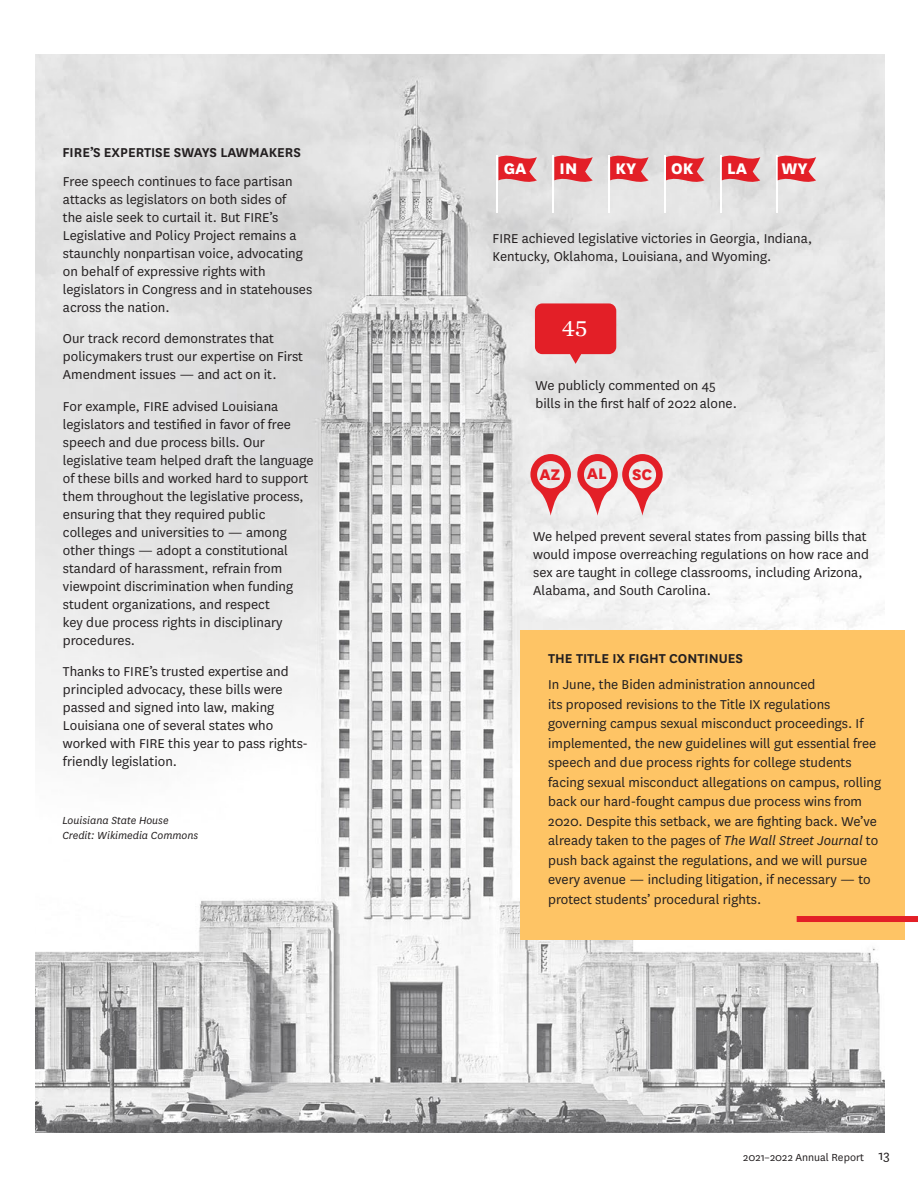
<style>
.page{position:relative;width:918px;height:1188px;background:#fff}
.page>*{position:absolute;margin:0;border:0;box-sizing:border-box;transform-origin:0 0}
.t1{font:24px "Chronicle Text G1";color:#fff}
.t2{font:800 18px "National";color:#fff}
.t3{font:800 18px "National";color:#e31f27}
.t4{font:15px/18px "National";color:#231f20}
.t5{font:600 15px "National";color:#231f20}
.t6{font:italic 12px/14.4px "National";color:#231f20}
.t7{font:12px "National";color:#231f20}
.s1{font-style:italic}
.s2{font-size:15px}
</style>
<div class="page">
<img style="left:35px;top:54px;width:849px;height:1078px">
<hr style="left:496px;top:155px;width:2px;height:58px;background:#fff">
<svg style="left:498px;top:152px;width:39px;height:34px"></svg>
<hr style="left:552px;top:155px;width:2px;height:58px;background:#fff">
<svg style="left:554px;top:152px;width:39px;height:34px"></svg>
<hr style="left:608px;top:155px;width:2px;height:58px;background:#fff">
<svg style="left:610px;top:152px;width:39px;height:34px"></svg>
<hr style="left:664px;top:155px;width:2px;height:58px;background:#fff">
<svg style="left:666px;top:152px;width:38px;height:34px"></svg>
<hr style="left:720px;top:155px;width:2px;height:58px;background:#fff">
<svg style="left:722px;top:152px;width:38px;height:34px"></svg>
<hr style="left:776px;top:155px;width:2px;height:58px;background:#fff">
<svg style="left:778px;top:152px;width:38px;height:34px"></svg>
<svg style="left:530px;top:454px;width:41px;height:62px;background:#e8a5a8"></svg>
<svg style="left:577px;top:454px;width:86px;height:62px"></svg>
<svg style="left:535px;top:303px;width:81px;height:61px;background:#e34046"></svg>
<div style="left:520px;top:631px;width:384px;height:309px;background:#fec465"></div>
<div style="left:797px;top:916px;width:121px;height:6px;background:#e31f27"></div>
<p class="t5" style="left:62px;top:142px;width:240px">FIRE’S EXPERTISE SWAYS LAWMAKERS</p>
<p class="t4" style="left:63px;top:172px;width:251px">Free speech continues to face partisan attacks as legislators on both sides of<br>the aisle seek to curtail it. But FIRE’s Legislative and Policy Project remains a staunchly nonpartisan voice, advocating on behalf of expressive rights with legislators in Congress and in statehouses across the nation.</p>
<p class="t4" style="left:63px;top:329px;width:242px">Our track record demonstrates that policymakers trust our expertise on First<br>Amendment issues — and act on it.</p>
<p class="t4" style="left:63px;top:397px;width:252px">For example, FIRE advised Louisiana legislators and testified in favor of free speech and due process bills. Our legislative team helped draft the language of these bills and worked hard to support them throughout the legislative process, ensuring that they required public colleges and universities to — among other things — adopt a constitutional standard of harassment, refrain from viewpoint discrimination when funding student organizations, and respect<br>key due process rights in disciplinary procedures.</p>
<p class="t4" style="left:63px;top:662px;width:247px">Thanks to FIRE’s trusted expertise and principled advocacy, these bills were passed and signed into law, making Louisiana one of several states who worked with FIRE this year to pass rights&shy;friendly legislation.</p>
<p class="t6" style="left:62px;top:813px;width:137px">Louisiana State House<br>Credit: Wikimedia Commons</p>
<p class="t2" style="left:504px;top:155px;width:24px">GA</p>
<p class="t2" style="left:560px;top:155px;width:19px">IN</p>
<p class="t2" style="left:615px;top:155px;width:22px">KY</p>
<p class="t2" style="left:671px;top:155px;width:24px">OK</p>
<p class="t2" style="left:727px;top:155px;width:21px">LA</p>
<p class="t2" style="left:782px;top:155px;width:28px">WY</p>
<p class="t4" style="left:493px;top:229px;width:321px">FIRE achieved legislative victories in Georgia, Indiana,<br>Kentucky, Oklahoma, Louisiana, and Wyoming.</p>
<h1 class="t1" style="left:562px;top:310px;width:27px">45</h1>
<p class="t4" style="left:536px;top:375px;width:203px">We publicly commented on 45 bills in the first half of 2022 alone.</p>
<p class="t3" style="left:539px;top:461px;width:22px">AZ</p>
<p class="t3" style="left:587px;top:461px;width:21px">AL</p>
<p class="t3" style="left:632px;top:461px;width:22px">SC</p>
<p class="t4" style="left:533px;top:527px;width:337px">We helped prevent several states from passing bills that would impose overreaching regulations on how race and sex are taught in college classrooms, including Arizona, Alabama, and South Carolina.</p>
<p class="t5" style="left:548px;top:648px;width:196px">THE TITLE IX FIGHT CONTINUES</p>
<p class="t4" style="left:548px;top:674px;width:335px;line-height:19.5px">In June, the Biden administration announced<br>its proposed revisions to the Title IX regulations governing campus sexual misconduct proceedings. If implemented, the new guidelines will gut essential free speech and due process rights for college students facing sexual misconduct allegations on campus, rolling back our hard-fought campus due process wins from 2020. Despite this setback, we are fighting back. We’ve already taken to the pages of <span class="s1">The Wall Street Journal</span> to push back against the regulations, and we will pursue every avenue — including litigation, if necessary — to protect students’ procedural rights.</p>
<p class="t7" style="left:743px;top:1149px;width:148px">2021–2022 Annual Report <span class="s2">13</span></p>
</div>
